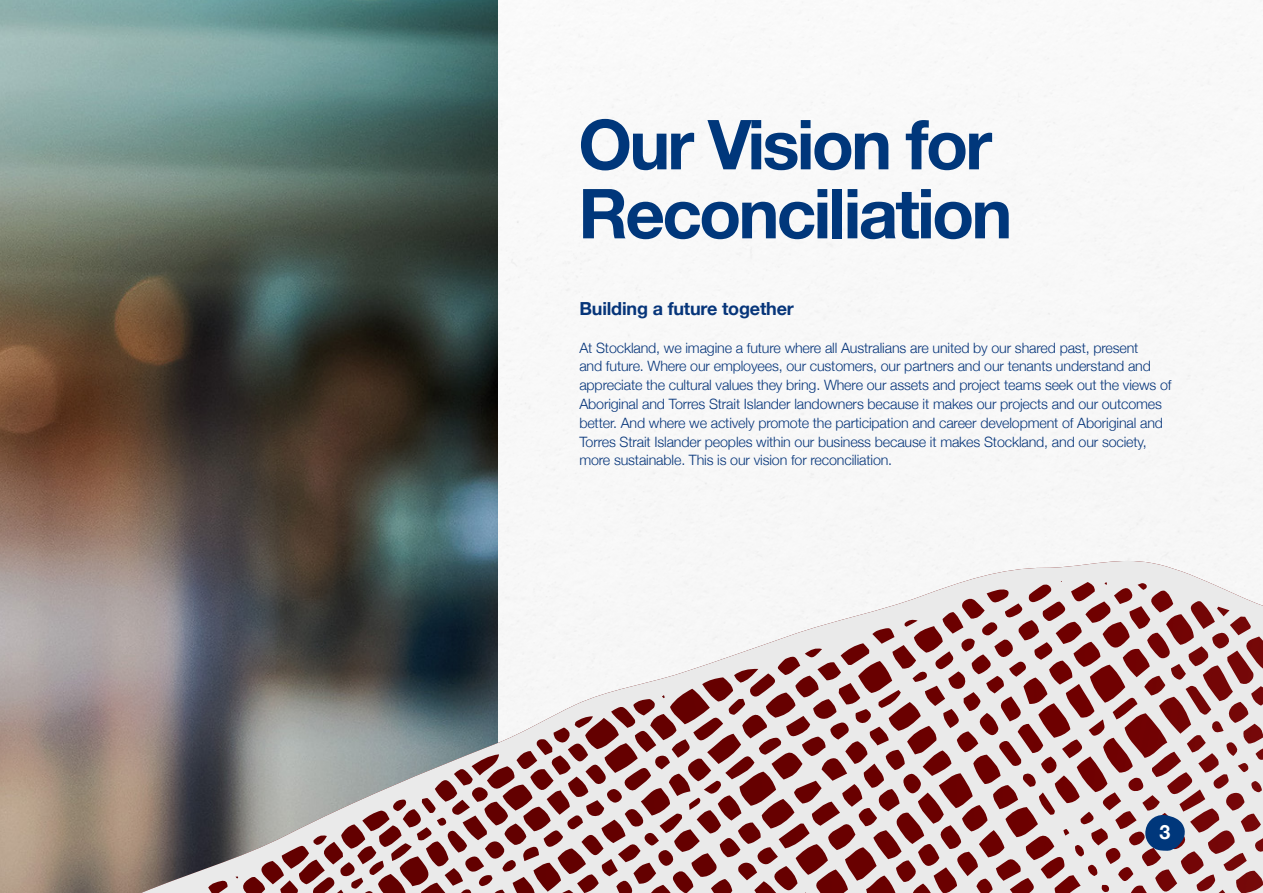
<style>
.page{position:relative;width:1263px;height:893px;background:#fff}
.page>*{position:absolute;margin:0;border:0;box-sizing:border-box;transform-origin:0 0}
.t1{font:700 69px/69px "Helvetica Neue";letter-spacing:-.04em;color:#00377b}
.t2{font:700 19.65px "Helvetica Neue";color:#fff}
.t3{font:700 18px "Helvetica Neue";letter-spacing:-.01em;color:#06357a}
.t4{font:300 14.25px/18.8px "Helvetica Neue";letter-spacing:-.01em;color:#06357a}
</style>
<div class="page">
<img style="left:497px;top:0;width:766px;height:561px">
<img style="left:0;top:0;width:497px;height:893px">
<svg style="left:141px;top:561px;width:1122px;height:332px;background:#ae9899"></svg>
<svg style="left:1145px;top:814px;width:40px;height:37px"></svg>
<h1 class="t1" style="left:578px;top:109px;width:436px">Our Vision for<br>Reconciliation</h1>
<p class="t3" style="left:579px;top:298px;width:216px">Building a future together</p>
<p class="t4" style="left:579px;top:338px;width:594px">At Stockland, we imagine a future where all Australians are united by our shared past, present<br>and future. Where our employees, our customers, our partners and our tenants understand and appreciate the cultural values they bring. Where our assets and project teams seek out the views of Aboriginal and Torres Strait Islander landowners because it makes our projects and our outcomes better. And where we actively promote the participation and career development of Aboriginal and Torres Strait Islander peoples within our business because it makes Stockland, and our society, more sustainable. This is our vision for reconciliation.</p>
<h2 class="t2" style="left:1159px;top:820px;width:12px">3</h2>
</div>
